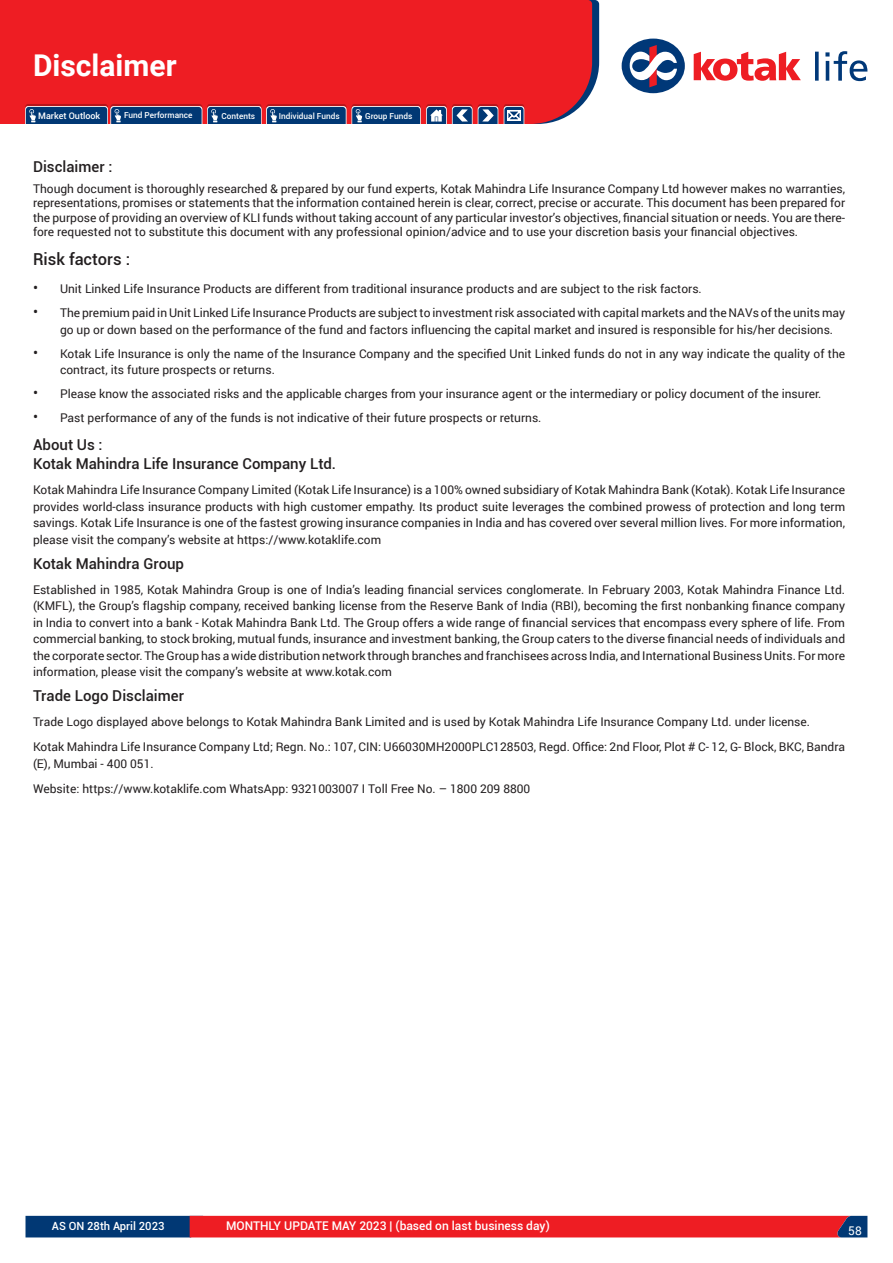
<style>
.page{position:relative;width:893px;height:1263px;background:#fff}
.page>*{position:absolute;margin:0;border:0;box-sizing:border-box;transform-origin:0 0}
.t1{font:700 30px "Roboto";color:#fff}
.t2{font:500 16.5px "Roboto";color:#231f20}
.t3{font:500 15px "Roboto";color:#231f20}
.t4{font:12px/16.5px "Roboto";color:#231f20;text-align:justify}
.t5{font:500 12px "Roboto";color:#fff}
.t6{font:12px "Roboto";color:#fff}
.t7{font:500 11.25px "Roboto";color:#fff}
.t8{font:500 9px "Roboto";color:#fff}
.t9{font:500 8.25px "Roboto";color:#fff}
.s1{font-size:15px}
</style>
<div class="page">
<div style="left:0;top:0;width:592px;height:124px;background:#ee1d23"></div>
<div style="left:622px;top:39px;width:63px;height:54px;background:#003878;border-radius:50%"></div>
<svg style="left:630px;top:45px;width:47px;height:42px"></svg>
<svg style="left:694px;top:52px;width:107px;height:29px"></svg>
<svg style="left:815px;top:51px;width:52px;height:30px"></svg>
<svg style="left:504px;top:104px;width:20px;height:20px"></svg>
<svg style="left:26px;top:1216px;width:841px;height:21px;background:#b82335"></svg>
<svg style="left:25px;top:104px;width:473px;height:20px;background:#3f4874"></svg>
<p class="t1" style="left:33px;top:44px;width:145px">Disclaimer</p>
<p class="t8" style="left:38px;top:109px;width:64px">Market Outlook</p>
<p class="t9" style="left:124px;top:110px;width:70px">Fund Performance</p>
<p class="t9" style="left:222px;top:110px;width:35px">Contents</p>
<p class="t9" style="left:279px;top:110px;width:62px">Individual Funds</p>
<p class="t9" style="left:365px;top:110px;width:49px">Group Funds</p>
<p class="t3" style="left:33px;top:156px;width:81px">Disclaimer :</p>
<p class="t4" style="left:33px;top:181px;width:814px;line-height:14.4px">Though document is thoroughly researched &amp; prepared by our fund experts, Kotak Mahindra Life Insurance Company Ltd however makes no warranties, representations, promises or statements that the information contained herein is clear, correct, precise or accurate. This document has been prepared for the purpose of providing an overview of KLI funds without taking account of any particular investor’s objectives, financial situation or needs. You are there&shy;fore requested not to substitute this document with any professional opinion/advice and to use your discretion basis your financial objectives.</p>
<p class="t2" style="left:33px;top:248px;width:99px">Risk factors :</p>
<p class="t4" style="left:33px;top:280px;width:670px"><span class="s1">•</span> Unit Linked Life Insurance Products are different from traditional insurance products and are subject to the risk factors.</p>
<p class="t4" style="left:60px;top:304px;width:787px;text-indent:-27px"><span class="s1">•</span> The premium paid in Unit Linked Life Insurance Products are subject to investment risk associated with capital markets and the NAVs of the units may go up or down based on the performance of the fund and factors influencing the capital market and insured is responsible for his/her decisions.</p>
<p class="t4" style="left:60px;top:345px;width:787px;text-indent:-27px"><span class="s1">•</span> Kotak Life Insurance is only the name of the Insurance Company and the specified Unit Linked funds do not in any way indicate the quality of the contract, its future prospects or returns.</p>
<p class="t4" style="left:33px;top:385px;width:790px"><span class="s1">•</span> Please know the associated risks and the applicable charges from your insurance agent or the intermediary or policy document of the insurer.</p>
<p class="t4" style="left:33px;top:409px;width:510px"><span class="s1">•</span> Past performance of any of the funds is not indicative of their future prospects or returns.</p>
<p class="t3" style="left:33px;top:434px;width:71px">About Us :</p>
<p class="t3" style="left:33px;top:453px;width:305px">Kotak Mahindra Life Insurance Company Ltd.</p>
<p class="t4" style="left:33px;top:481px;width:814px">Kotak Mahindra Life Insurance Company Limited (Kotak Life Insurance) is a 100% owned subsidiary of Kotak Mahindra Bank (Kotak). Kotak Life Insurance provides world-class insurance products with high customer empathy. Its product suite leverages the combined prowess of protection and long term savings. Kotak Life Insurance is one of the fastest growing insurance companies in India and has covered over several million lives. For more information, please visit the company’s website at https://www.kotaklife.com</p>
<p class="t3" style="left:33px;top:553px;width:153px">Kotak Mahindra Group</p>
<p class="t4" style="left:33px;top:581px;width:814px">Established in 1985, Kotak Mahindra Group is one of India’s leading financial services conglomerate. In February 2003, Kotak Mahindra Finance Ltd. (KMFL), the Group’s flagship company, received banking license from the Reserve Bank of India (RBI), becoming the first nonbanking finance company in India to convert into a bank - Kotak Mahindra Bank Ltd. The Group offers a wide range of financial services that encompass every sphere of life. From commercial banking, to stock broking, mutual funds, insurance and investment banking, the Group caters to the diverse financial needs of individuals and the corporate sector. The Group has a wide distribution network through branches and franchisees across India, and International Business Units. For more information, please visit the company’s website at www.kotak.com</p>
<p class="t3" style="left:33px;top:685px;width:152px">Trade Logo Disclaimer</p>
<p class="t4" style="left:33px;top:713px;width:779px">Trade Logo displayed above belongs to Kotak Mahindra Bank Limited and is used by Kotak Mahindra Life Insurance Company Ltd. under license.</p>
<p class="t4" style="left:33px;top:738px;width:814px">Kotak Mahindra Life Insurance Company Ltd; Regn. No.: 107, CIN: U66030MH2000PLC128503, Regd. Office: 2nd Floor, Plot # C- 12, G- Block, BKC, Bandra (E), Mumbai - 400 051.</p>
<p class="t4" style="left:33px;top:780px;width:499px">Website: https://www.kotaklife.com WhatsApp: 9321003007 I Toll Free No. – 1800 209 8800</p>
<p class="t7" style="left:52px;top:1218px;width:114px">AS ON 28th April 2023</p>
<p class="t5" style="left:226px;top:1217px;width:325px">MONTHLY UPDATE MAY 2023 | (based on last business day)</p>
<p class="t6" style="left:848px;top:1222px;width:15px">58</p>
</div>
